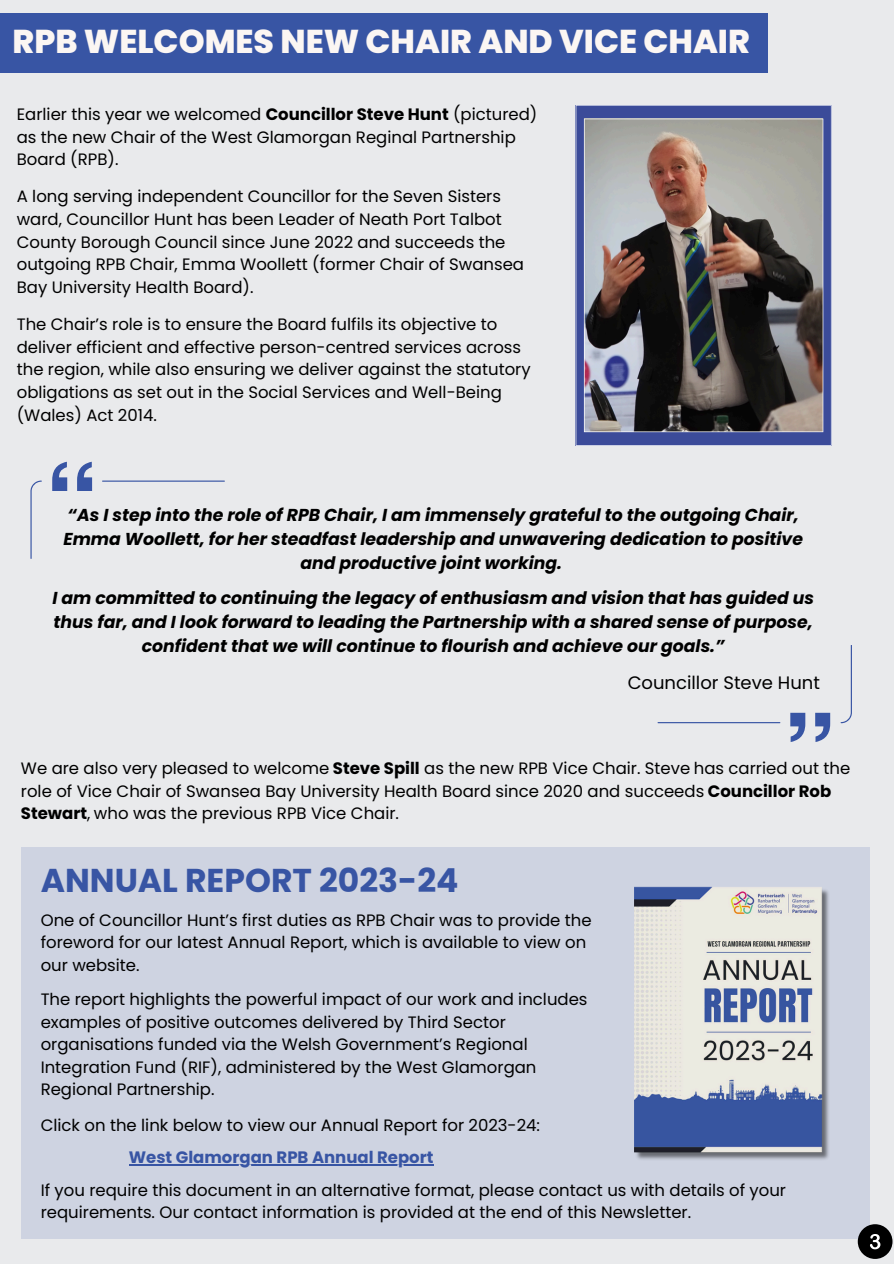
<style>
.page{position:relative;width:894px;height:1264px;background:#fff}
.page>*{position:absolute;margin:0;border:0;box-sizing:border-box;transform-origin:0 0}
.t1{font:800 33px "Poppins";color:#fbf6f3}
.t2{font:700 33px "Poppins";color:#3855a4}
.t3{font:18px "Poppins";color:#000}
.t4{font:italic 700 17.25px/24px "Poppins";color:#000;text-align:center}
.t5{font:16.5px/22.8px "Poppins";color:#000}
.s1{font-weight:700}
.s2{font-weight:700;color:#3855a4}
</style>
<div class="page">
<div style="left:0;top:0;width:893px;height:1263px;background:#e9eaec"></div>
<div style="left:0;top:13px;width:767px;height:59px;background:#3855a4"></div>
<div style="left:21px;top:846px;width:849px;height:392px;background:#ced3e1"></div>
<img style="left:575px;top:105px;width:256px;height:341px">
<img style="left:634px;top:886px;width:195px;height:274px">
<hr style="left:102px;top:480px;width:123px;height:1px;background:#3855a4">
<svg style="left:30px;top:480px;width:12px;height:78px"></svg>
<svg style="left:52px;top:462px;width:40px;height:29px"></svg>
<hr style="left:129px;top:1164px;width:304px;height:1px;background:#3855a4">
<hr style="left:657px;top:722px;width:123px;height:1px;background:#3855a4">
<svg style="left:840px;top:645px;width:11px;height:78px"></svg>
<svg style="left:790px;top:712px;width:40px;height:30px"></svg>
<div style="left:857px;top:1224px;width:35px;height:34px;background:#000;border-radius:50%"></div>
<svg style="left:870px;top:1234px;width:10px;height:15px"></svg>
<p class="t1" style="left:13px;top:18px;width:738px">RPB WELCOMES NEW CHAIR AND VICE CHAIR</p>
<p class="t5" style="left:17px;top:103px;width:522px">Earlier this year we welcomed <span class="s1">Councillor Steve Hunt</span> (pictured) as the new Chair of the West Glamorgan Reginal Partnership<br>Board (RPB).</p>
<p class="t5" style="left:17px;top:185px;width:508px">A long serving independent Councillor for the Seven Sisters ward, Councillor Hunt has been Leader of Neath Port Talbot County Borough Council since June 2022 and succeeds the outgoing RPB Chair, Emma Woollett (former Chair of Swansea Bay University Health Board).</p>
<p class="t5" style="left:17px;top:313px;width:515px">The Chair’s role is to ensure the Board fulfils its objective to deliver efficient and effective person-centred services across the region, while also ensuring we deliver against the statutory obligations as set out in the Social Services and Well-Being (Wales) Act 2014.</p>
<p class="t4" style="left:63px;top:502px;width:741px">“As I step into the role of RPB Chair, I am immensely grateful to the outgoing Chair,<br>Emma Woollett, for her steadfast leadership and unwavering dedication to positive and productive joint working.</p>
<h2 class="t4" style="left:52px;top:586px;width:763px">I am committed to continuing the legacy of enthusiasm and vision that has guided us thus far, and I look forward to leading the Partnership with a shared sense of purpose, confident that we will continue to flourish and achieve our goals.”</h2>
<h2 class="t3" style="left:627px;top:670px;width:194px">Councillor Steve Hunt</h2>
<p class="t5" style="left:21px;top:757px;width:830px">We are also very pleased to welcome <span class="s1">Steve Spill</span> as the new RPB Vice Chair. Steve has carried out the role of Vice Chair of Swansea Bay University Health Board since 2020 and succeeds <span class="s1">Councillor Rob<br>Stewart</span>, who was the previous RPB Vice Chair.</p>
<p class="t2" style="left:41px;top:857px;width:419px">ANNUAL REPORT 2023-24</p>
<p class="t5" style="left:41px;top:908px;width:552px">One of Councillor Hunt’s first duties as RPB Chair was to provide the foreword for our latest Annual Report, which is available to view on our website.</p>
<p class="t5" style="left:41px;top:988px;width:548px">The report highlights the powerful impact of our work and includes examples of positive outcomes delivered by Third Sector organisations funded via the Welsh Government’s Regional Integration Fund (RIF), administered by the West Glamorgan Regional Partnership.</p>
<p class="t5" style="left:41px;top:1113px;width:501px">Click on the link below to view our Annual Report for 2023-24:</p>
<p class="t5" style="left:41px;top:1141px;width:746px;line-height:32.5px;text-indent:88px"><span class="s2">West Glamorgan RPB Annual Report<br></span>If you require this document in an alternative format, please contact us with details of your</p>
<p class="t5" style="left:41px;top:1201px;width:651px">requirements. Our contact information is provided at the end of this Newsletter.</p>
</div>
